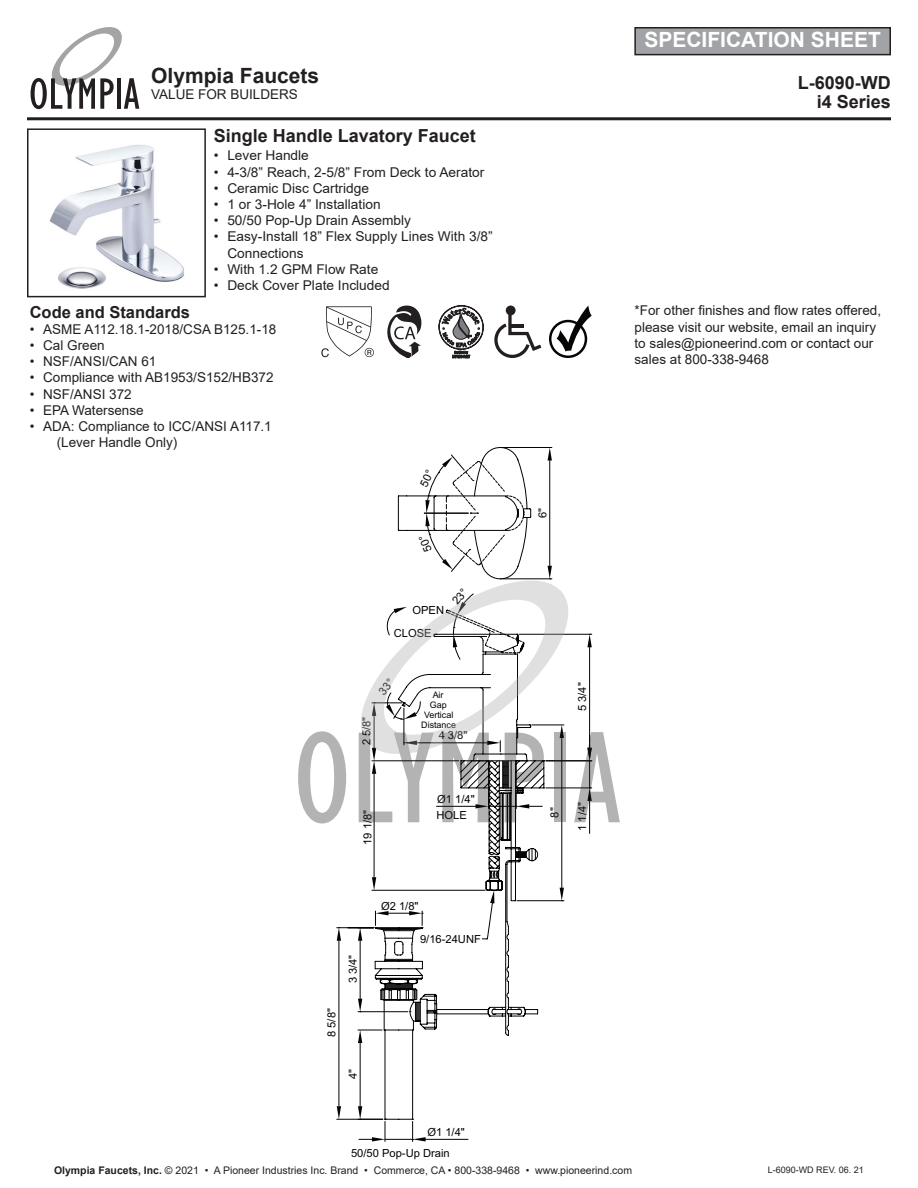
<style>
.page{position:relative;width:918px;height:1188px;background:#fff}
.page>*{position:absolute;margin:0;border:0;box-sizing:border-box;transform-origin:0 0}
.t1{font:700 21px "Arial";color:#fff}
.t2{font:700 21px "Arial";color:#231f20}
.t3{font:700 18px "Arial";color:#231f20}
.t4{font:700 16.5px "Arial";color:#231f20}
.t5{font:13.5px/16.2px "Arial";color:#231f20}
.t6{font:11.25px/15.8px "Arial";color:#030303}
.t7{font:10.5px "Arial";color:#231f20}
.t8{font:9px/10.2px "Arial";color:#030303;text-align:center}
.t9{font:9px "Arial";color:#231f20}
.s1{font-weight:700}
</style>
<div class="page">
<svg style="left:372px;top:1137px;width:13px;height:5px"></svg>
<svg style="left:413px;top:1140px;width:13px;height:2px"></svg>
<svg style="left:31px;top:27px;width:108px;height:82px"></svg>
<hr style="left:27px;top:117px;width:864px;height:3px;background:#231f20">
<img style="left:49px;top:144px;width:135px;height:145px">
<div style="left:27px;top:128px;width:179px;height:169px;border:2px solid #231f20"></div>
<div style="left:635px;top:28px;width:255px;height:27px;background:#a1a3a6"></div>
<div style="left:634px;top:27px;width:257px;height:28px;border:2px solid #231f20"></div>
<svg style="left:387px;top:306px;width:34px;height:52px"></svg>
<svg style="left:321px;top:306px;width:53px;height:51px"></svg>
<svg style="left:439px;top:306px;width:44px;height:52px"></svg>
<svg style="left:494px;top:314px;width:47px;height:44px"></svg>
<div style="left:506px;top:306px;width:10px;height:9px;background:#231f20;border-radius:50%"></div>
<svg style="left:557px;top:306px;width:35px;height:45px"></svg>
<div style="left:549px;top:320px;width:38px;height:38px;border:2px solid #050504;border-radius:50%"></div>
<svg style="left:298px;top:447px;width:322px;height:673px"></svg>
<h1 class="t2" style="left:151px;top:61px;width:170px">Olympia Faucets</h1>
<p class="t5" style="left:151px;top:87px;width:148px">VALUE FOR BUILDERS</p>
<h2 class="t3" style="left:214px;top:123px;width:264px">Single Handle Lavatory Faucet</h2>
<p class="t5" style="left:214px;top:147px;width:97px">• Lever Handle</p>
<p class="t5" style="left:214px;top:164px;width:272px">• 4-3/8” Reach, 2-5/8” From Deck to Aerator</p>
<p class="t5" style="left:214px;top:180px;width:157px">• Ceramic Disc Cartridge</p>
<p class="t5" style="left:214px;top:196px;width:168px">• 1 or 3-Hole 4” Installation</p>
<p class="t5" style="left:214px;top:212px;width:199px">• 50/50 Pop-Up Drain Assembly</p>
<p class="t5" style="left:227px;top:228px;width:267px;text-indent:-14px">• Easy-Install 18” Flex Supply Lines With 3/8”<br>Connections</p>
<p class="t5" style="left:214px;top:261px;width:166px">• With 1.2 GPM Flow Rate</p>
<p class="t5" style="left:214px;top:277px;width:177px">• Deck Cover Plate Included</p>
<p class="t4" style="left:30px;top:300px;width:162px">Code and Standards</p>
<p class="t5" style="left:30px;top:321px;width:248px">• ASME A112.18.1-2018/CSA B125.1-18</p>
<p class="t5" style="left:30px;top:337px;width:77px">• Cal Green</p>
<p class="t5" style="left:30px;top:353px;width:128px">• NSF/ANSI/CAN 61</p>
<p class="t5" style="left:30px;top:369px;width:245px">• Compliance with AB1953/S152/HB372</p>
<p class="t5" style="left:30px;top:386px;width:104px">• NSF/ANSI 372</p>
<p class="t5" style="left:30px;top:402px;width:116px">• EPA Watersense</p>
<p class="t5" style="left:57px;top:418px;width:217px;text-indent:-27px">• ADA: Compliance to ICC/ANSI A117.1 (Lever Handle Only)</p>
<p class="t6" style="left:359px;top:745px;width:30px;rotate:-90deg">2 5/8"</p>
<p class="t6" style="left:360px;top:845px;width:37px;rotate:-90deg">19 1/8"</p>
<p class="t6" style="left:412px;top:602px;width:33px">OPEN</p>
<p class="t6" style="left:394px;top:626px;width:39px">CLOSE</p>
<p class="t8" style="left:421px;top:689px;width:36px">Air<br>Gap<br>Vertical<br>Distance</p>
<p class="t6" style="left:439px;top:728px;width:30px">4 3/8"</p>
<p class="t6" style="left:436px;top:791px;width:40px">Ø1 1/4"<br>HOLE</p>
<p class="t6" style="left:324px;top:1037px;width:30px;rotate:-90deg">8 5/8"</p>
<p class="t6" style="left:345px;top:983px;width:30px;rotate:-90deg">3 3/4"</p>
<p class="t6" style="left:345px;top:1079px;width:12px;rotate:-90deg">4"</p>
<p class="t6" style="left:381px;top:898px;width:39px">Ø2 1/8"</p>
<p class="t6" style="left:420px;top:931px;width:62px">9/16-24UNF</p>
<p class="t6" style="left:427px;top:1124px;width:39px">Ø1 1/4"</p>
<p class="t6" style="left:351px;top:1146px;width:100px">50/50 Pop-Up Drain</p>
<p class="t6" style="left:535px;top:518px;width:12px;rotate:-90deg">6"</p>
<p class="t6" style="left:574px;top:711px;width:30px;rotate:-90deg">5 3/4"</p>
<p class="t6" style="left:547px;top:818px;width:12px;rotate:-90deg">8"</p>
<p class="t6" style="left:574px;top:831px;width:30px;rotate:-90deg">1 1/4"</p>
<h1 class="t1" style="left:644px;top:25px;width:238px">SPECIFICATION SHEET</h1>
<h2 class="t3" style="left:798px;top:70px;width:95px">L-6090-WD</h2>
<h2 class="t3" style="left:817px;top:89px;width:76px">i4 Series</h2>
<p class="t5" style="left:635px;top:302px;width:248px">*For other finishes and flow rates offered, please visit our website, email an inquiry to sales@pioneerind.com or contact our sales at 800-338-9468</p>
<p class="t7" style="left:54px;top:1163px;width:580px"><span class="s1">Olympia Faucets, Inc.</span> © 2021 • A Pioneer Industries Inc. Brand • Commerce, CA • 800-338-9468 • www.pioneerind.com</p>
<p class="t9" style="left:768px;top:1164px;width:98px">L-6090-WD REV. 06. 21</p>
</div>
